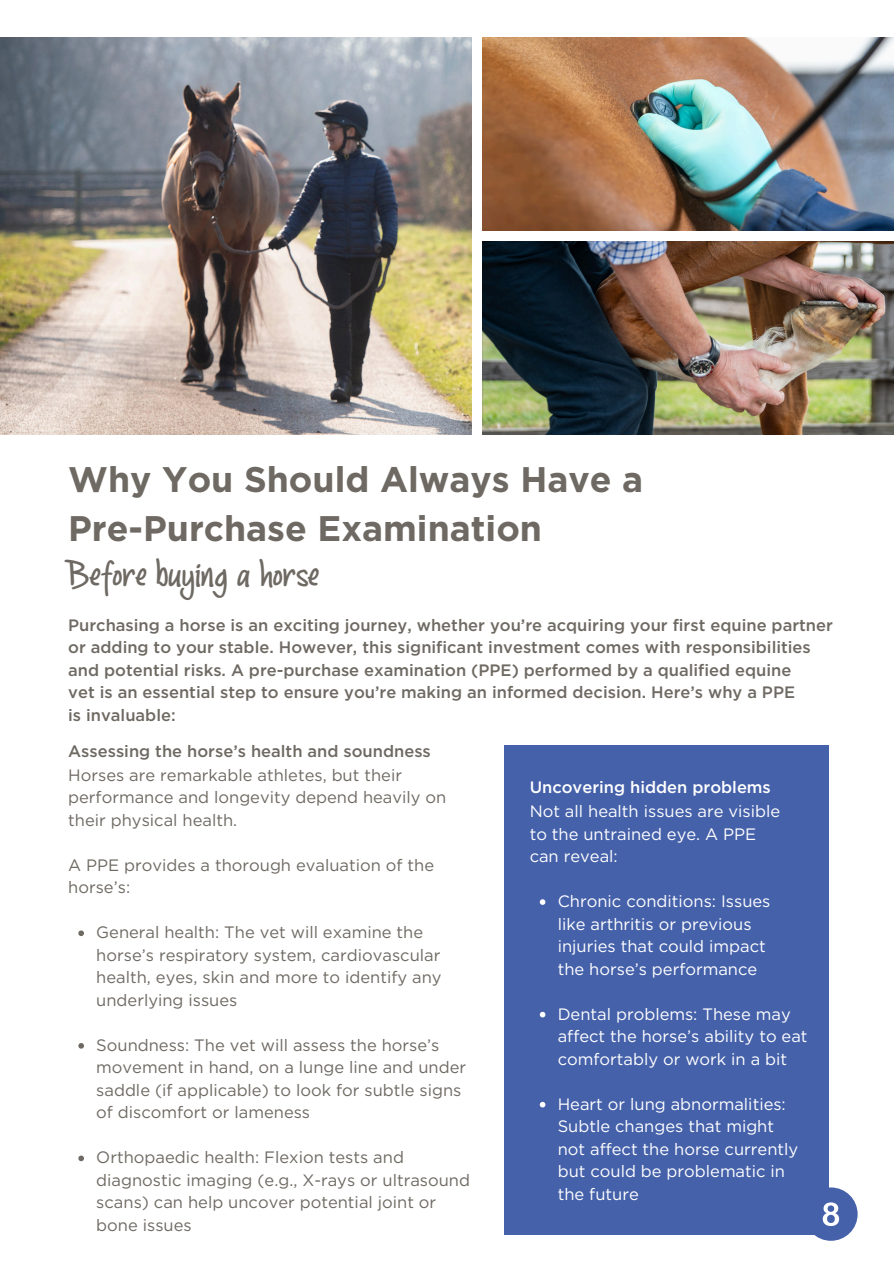
<style>
.page{position:relative;width:894px;height:1264px;background:#fff}
.page>*{position:absolute;margin:0;border:0;box-sizing:border-box;transform-origin:0 0}
.t1{font:37.05px "Goodmarker";color:#6e6962}
.t2{font:700 35.55px/49.5px "Gotham";color:#6e6962}
.t3{font:16.5px/22.5px "Gotham";color:#6e6962}
.t4{font:500 16.5px/22.5px "Gotham";color:#6e6962}
.t5{font:16.5px/22.5px "Gotham";color:#fff}
.t6{font:500 16.5px "Gotham";color:#fff}
</style>
<div class="page">
<img style="left:0;top:38px;width:471px;height:396px">
<img style="left:482px;top:38px;width:411px;height:192px">
<img style="left:482px;top:241px;width:411px;height:193px">
<div style="left:504px;top:745px;width:324px;height:489px;background:#4561aa"></div>
<svg style="left:539px;top:899px;width:6px;height:5px"></svg>
<svg style="left:539px;top:1011px;width:6px;height:6px"></svg>
<svg style="left:539px;top:1101px;width:6px;height:6px"></svg>
<div style="left:804px;top:1187px;width:52px;height:53px;background:#4561aa;border-radius:50%"></div>
<svg style="left:822px;top:1202px;width:16px;height:23px"></svg>
<svg style="left:78px;top:930px;width:6px;height:6px"></svg>
<svg style="left:78px;top:1043px;width:6px;height:5px"></svg>
<svg style="left:78px;top:1155px;width:6px;height:6px"></svg>
<p class="t2" style="left:68px;top:454px;width:576px">Why You Should Always Have a<br>Pre-Purchase Examination</p>
<p class="t1" style="left:68px;top:553px;width:253px">Before buying a horse</p>
<p class="t4" style="left:68px;top:614px;width:766px">Purchasing a horse is an exciting journey, whether you’re acquiring your first equine partner or adding to your stable. However, this significant investment comes with responsibilities and potential risks. A pre-purchase examination (PPE) performed by a qualified equine</p>
<p class="t4" style="left:68px;top:682px;width:728px">vet is an essential step to ensure you’re making an informed decision. Here’s why a PPE</p>
<p class="t4" style="left:68px;top:704px;width:109px">is invaluable:</p>
<p class="t4" style="left:68px;top:741px;width:364px">Assessing the horse’s health and soundness</p>
<p class="t3" style="left:68px;top:763px;width:379px">Horses are remarkable athletes, but their performance and longevity depend heavily on their physical health.</p>
<p class="t3" style="left:68px;top:853px;width:367px">A PPE provides a thorough evaluation of the horse’s:</p>
<p class="t3" style="left:96px;top:921px;width:347px">General health: The vet will examine the horse’s respiratory system, cardiovascular health, eyes, skin and more to identify any underlying issues</p>
<p class="t3" style="left:96px;top:1033px;width:371px">Soundness: The vet will assess the horse’s movement in hand, on a lunge line and under saddle (if applicable) to look for subtle signs of discomfort or lameness</p>
<p class="t3" style="left:96px;top:1146px;width:375px">Orthopaedic health: Flexion tests and diagnostic imaging (e.g., X-rays or ultrasound scans) can help uncover potential joint or bone issues</p>
<p class="t6" style="left:529px;top:780px;width:243px">Uncovering hidden problems</p>
<h1 class="t5" style="left:529px;top:799px;width:252px">Not all health issues are visible</h1>
<p class="t5" style="left:529px;top:822px;width:228px">to the untrained eye. A PPE</p>
<p class="t5" style="left:529px;top:844px;width:90px">can reveal:</p>
<p class="t5" style="left:557px;top:889px;width:214px">Chronic conditions: Issues like arthritis or previous injuries that could impact the horse’s performance</p>
<p class="t5" style="left:557px;top:1002px;width:251px">Dental problems: These may affect the horse’s ability to eat comfortably or work in a bit</p>
<p class="t5" style="left:557px;top:1092px;width:242px">Heart or lung abnormalities:<br>Subtle changes that might not affect the horse currently but could be problematic in the future</p>
</div>
